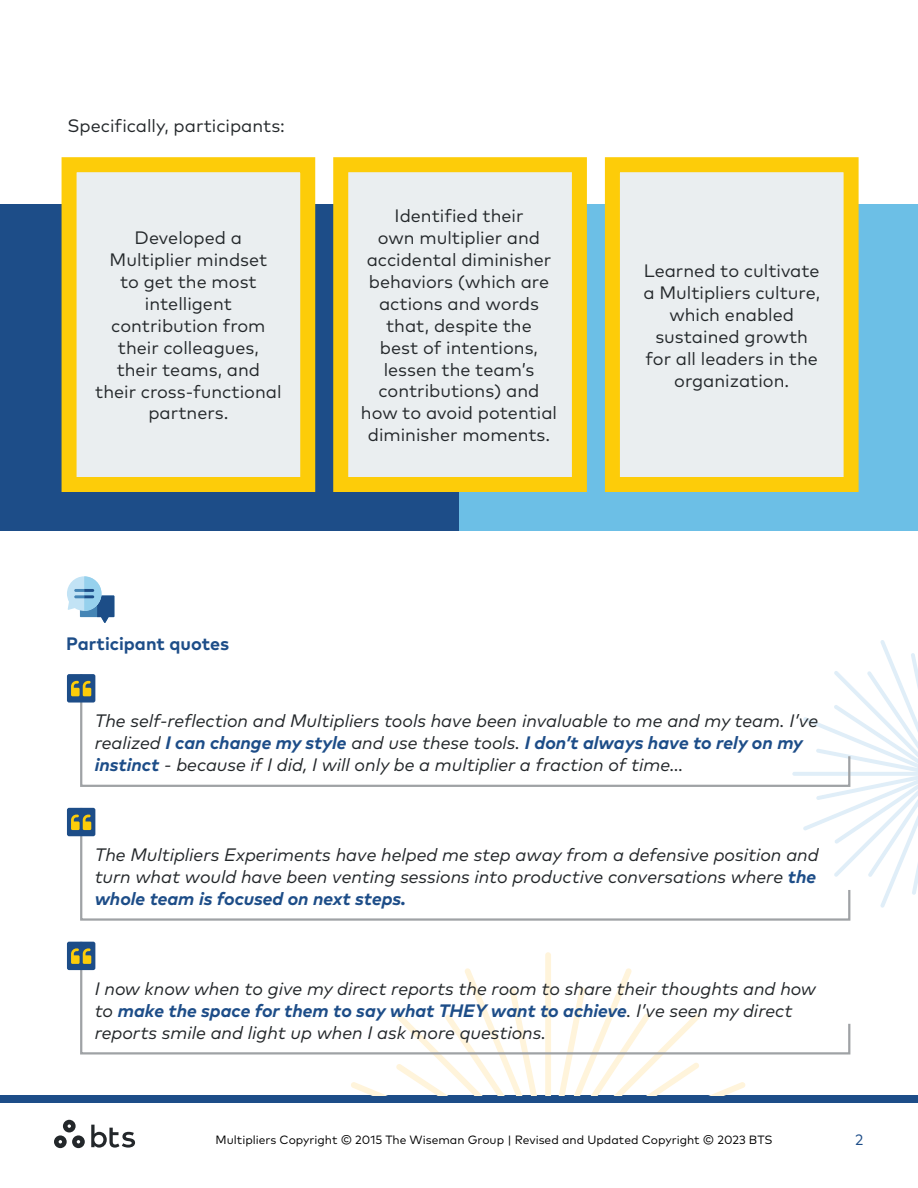
<style>
.page{position:relative;width:918px;height:1188px;background:#fff}
.page>*{position:absolute;margin:0;border:0;box-sizing:border-box;transform-origin:0 0}
.t1{font:italic 18px/21.9px "Mark OT";color:#23272a}
.t2{font:18px/21.9px "Mark OT";color:#24282b;text-align:center}
.t3{font:700 18px "Mark OT";color:#1d4d88}
.t4{font:15px "Mark OT";color:#1d4d88}
.t5{font:12px "Mark OT";color:#000}
.s1{font-weight:700;color:#1d4d88}
</style>
<div class="page">
<svg style="left:91px;top:1125px;width:44px;height:23px"></svg>
<svg style="left:54px;top:1120px;width:31px;height:28px"></svg>
<div style="left:0;top:1096px;width:918px;height:7px;background:#1d4d88"></div>
<svg style="left:351px;top:1056px;width:395px;height:40px"></svg>
<svg style="left:816px;top:640px;width:102px;height:268px"></svg>
<div style="left:0;top:205px;width:459px;height:326px;background:#1d4d88"></div>
<div style="left:459px;top:205px;width:459px;height:326px;background:#6cbfe6"></div>
<div style="left:62px;top:157px;width:253px;height:335px;background:#eaeef0;border:15px solid #fdcc09"></div>
<div style="left:333px;top:157px;width:254px;height:335px;background:#eaeef0;border:15px solid #fdcc09"></div>
<div style="left:605px;top:157px;width:254px;height:335px;background:#eaeef0;border:15px solid #fdcc09"></div>
<svg style="left:80px;top:672px;width:772px;height:116px"></svg>
<svg style="left:79px;top:806px;width:773px;height:115px"></svg>
<svg style="left:79px;top:941px;width:772px;height:115px"></svg>
<div style="left:67px;top:674px;width:28px;height:29px;background:#1d4d88;border-radius:2px"></div>
<svg style="left:71px;top:681px;width:20px;height:15px"></svg>
<div style="left:67px;top:808px;width:28px;height:28px;background:#1d4d88;border-radius:2px"></div>
<svg style="left:71px;top:815px;width:20px;height:15px"></svg>
<div style="left:67px;top:942px;width:28px;height:28px;background:#1d4d88;border-radius:2px"></div>
<svg style="left:71px;top:948px;width:20px;height:16px"></svg>
<svg style="left:67px;top:576px;width:47px;height:47px"></svg>
<p class="t2" style="left:67px;top:115px;width:219px">Specifically, participants:</p>
<p class="t2" style="left:95px;top:227px;width:188px">Developed a<br>Multiplier mindset<br>to get the most intelligent contribution from their colleagues, their teams, and their cross-functional partners.</p>
<p class="t3" style="left:66px;top:632px;width:164px">Participant quotes</p>
<p class="t2" style="left:361px;top:205px;width:198px">Identified their<br>own multiplier and accidental diminisher behaviors (which are actions and words that, despite the<br>best of intentions, lessen the team’s contributions) and how to avoid potential diminisher moments.</p>
<p class="t2" style="left:643px;top:260px;width:178px">Learned to cultivate a Multipliers culture, which enabled sustained growth for all leaders in the organization.</p>
<p class="t1" style="left:95px;top:710px;width:725px">The self-reflection and Multipliers tools have been invaluable to me and my team. I’ve realized <span class="s1">I can change my style</span> and use these tools. <span class="s1">I don’t always have to rely on my instinct</span> - because if I did, I will only be a multiplier a fraction of time…</p>
<p class="t1" style="left:95px;top:844px;width:726px">The Multipliers Experiments have helped me step away from a defensive position and turn what would have been venting sessions into productive conversations where <span class="s1">the whole team is focused on next steps.</span></p>
<p class="t1" style="left:95px;top:978px;width:723px">I now know when to give my direct reports the room to share their thoughts and how to <span class="s1">make the space for them to say what THEY want to achieve</span>. I’ve seen my direct reports smile and light up when I ask more questions.</p>
<p class="t5" style="left:216px;top:1133px;width:559px">Multipliers Copyright © 2015 The Wiseman Group | Revised and Updated Copyright © 2023 BTS</p>
<p class="t4" style="left:855px;top:1130px;width:10px">2</p>
</div>
